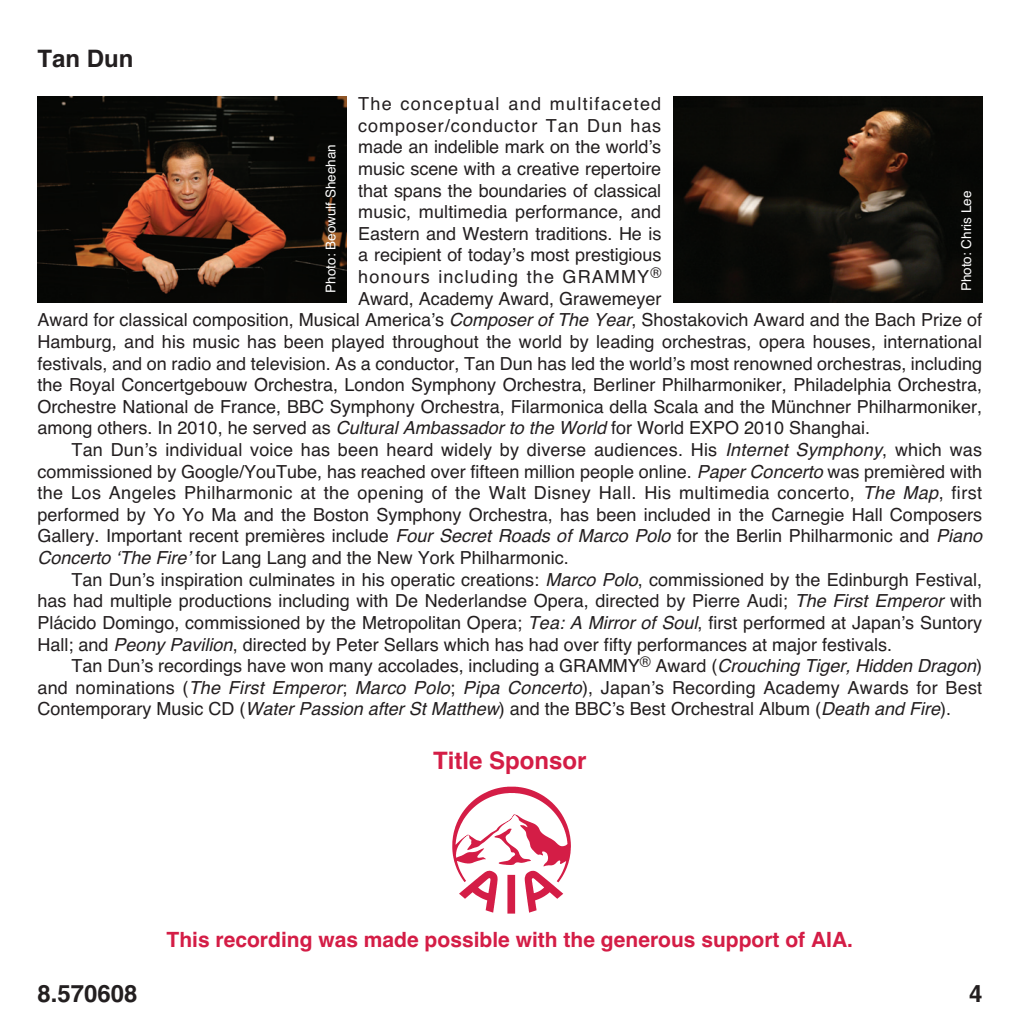
<style>
.page{position:relative;width:1026px;height:1021px;background:#fff}
.page>*{position:absolute;margin:0;border:0;box-sizing:border-box;transform-origin:0 0}
.t1{font:700 24px "Helvetica";color:#231f20}
.t2{font:700 24px "Helvetica";color:#d41d46}
.t3{font:700 21px "Helvetica";color:#d41d46}
.t4{font:18px "Helvetica";color:#231f20}
.t5{font:18px "Helvetica";letter-spacing:.02em;color:#231f20}
.t6{font:18px "Helvetica";letter-spacing:.075em;color:#231f20}
.t7{font:18px "Helvetica";letter-spacing:.05em;color:#231f20}
.t8{font:18px "Helvetica";letter-spacing:.06em;color:#231f20}
.t9{font:13.5px "Helvetica";color:#fff}
.s1{font-style:italic}
</style>
<div class="page">
<svg style="left:452px;top:786px;width:118px;height:127px"></svg>
<img style="left:37px;top:97px;width:309px;height:205px">
<img style="left:673px;top:97px;width:308px;height:205px">
<h1 class="t1" style="left:37px;top:50px;width:97px">Tan Dun</h1>
<p class="t6" style="left:358px;top:97px;width:304px">The conceptual and multifaceted</p>
<p class="t7" style="left:358px;top:119px;width:304px">composer/conductor Tan Dun has</p>
<p class="t4" style="left:358px;top:140px;width:304px">made an indelible mark on the world’s</p>
<p class="t4" style="left:358px;top:162px;width:304px">music scene with a creative repertoire</p>
<p class="t4" style="left:358px;top:183px;width:304px">that spans the boundaries of classical</p>
<p class="t4" style="left:358px;top:205px;width:304px">music, multimedia performance, and</p>
<p class="t4" style="left:358px;top:227px;width:304px">Eastern and Western traditions. He is</p>
<p class="t4" style="left:358px;top:248px;width:304px">a recipient of today’s most prestigious</p>
<p class="t8" style="left:358px;top:270px;width:304px">honours including the GRAMMY<sup>®</sup></p>
<p class="t4" style="left:358px;top:291px;width:304px">Award, Academy Award, Grawemeyer</p>
<p class="t4" style="left:37px;top:313px;width:945px">Award for classical composition, Musical America’s <span class="s1">Composer of The Year</span>, Shostakovich Award and the Bach Prize of</p>
<p class="t4" style="left:37px;top:335px;width:945px">Hamburg, and his music has been played throughout the world by leading orchestras, opera houses, international</p>
<p class="t4" style="left:37px;top:356px;width:945px">festivals, and on radio and television. As a conductor, Tan Dun has led the world’s most renowned orchestras, including</p>
<p class="t4" style="left:37px;top:378px;width:945px">the Royal Concertgebouw Orchestra, London Symphony Orchestra, Berliner Philharmoniker, Philadelphia Orchestra,</p>
<p class="t4" style="left:37px;top:399px;width:945px">Orchestre National de France, BBC Symphony Orchestra, Filarmonica della Scala and the Münchner Philharmoniker,</p>
<p class="t4" style="left:37px;top:421px;width:834px">among others. In 2010, he served as <span class="s1">Cultural Ambassador to the World</span> for World EXPO 2010 Shanghai.</p>
<p class="t4" style="left:71px;top:443px;width:911px">Tan Dun’s individual voice has been heard widely by diverse audiences. His <span class="s1">Internet Symphony</span>, which was</p>
<p class="t4" style="left:37px;top:464px;width:945px">commissioned by Google/YouTube, has reached over fifteen million people online. <span class="s1">Paper Concerto</span> was premièred with</p>
<p class="t5" style="left:37px;top:486px;width:945px">the Los Angeles Philharmonic at the opening of the Walt Disney Hall. His multimedia concerto, <span class="s1">The Map</span>, first</p>
<p class="t4" style="left:37px;top:507px;width:945px">performed by Yo Yo Ma and the Boston Symphony Orchestra, has been included in the Carnegie Hall Composers</p>
<p class="t4" style="left:37px;top:529px;width:945px">Gallery. Important recent premières include <span class="s1">Four Secret Roads of Marco Polo</span> for the Berlin Philharmonic and <span class="s1">Piano</span></p>
<p class="t4" style="left:37px;top:551px;width:533px"><span class="s1">Concerto ‘The Fire’</span> for Lang Lang and the New York Philharmonic.</p>
<p class="t4" style="left:71px;top:572px;width:911px">Tan Dun’s inspiration culminates in his operatic creations: <span class="s1">Marco Polo</span>, commissioned by the Edinburgh Festival,</p>
<p class="t4" style="left:37px;top:594px;width:945px">has had multiple productions including with De Nederlandse Opera, directed by Pierre Audi; <span class="s1">The First Emperor</span> with</p>
<p class="t4" style="left:37px;top:615px;width:945px">Plácido Domingo, commissioned by the Metropolitan Opera; <span class="s1">Tea: A Mirror of Soul</span>, first performed at Japan’s Suntory</p>
<p class="t4" style="left:37px;top:637px;width:856px">Hall; and <span class="s1">Peony Pavilion</span>, directed by Peter Sellars which has had over fifty performances at major festivals.</p>
<p class="t4" style="left:71px;top:659px;width:911px">Tan Dun’s recordings have won many accolades, including a GRAMMY<sup>®</sup> Award (<span class="s1">Crouching Tiger, Hidden Dragon</span>)</p>
<p class="t4" style="left:37px;top:680px;width:946px">and nominations (<span class="s1">The First Emperor</span>; <span class="s1">Marco Polo</span>; <span class="s1">Pipa Concerto</span>), Japan’s Recording Academy Awards for Best</p>
<p class="t4" style="left:37px;top:702px;width:915px">Contemporary Music CD (<span class="s1">Water Passion after St Matthew</span>) and the BBC’s Best Orchestral Album (<span class="s1">Death and Fire</span>).</p>
<h1 class="t2" style="left:433px;top:752px;width:155px">Title Sponsor</h1>
<p class="t9" style="left:326px;top:292px;width:150px;rotate:-90deg">Photo: Beowulf Sheehan</p>
<p class="t9" style="left:961px;top:291px;width:102px;rotate:-90deg">Photo: Chris Lee</p>
<p class="t3" style="left:166px;top:931px;width:688px">This recording was made possible with the generous support of AIA.</p>
<h1 class="t1" style="left:37px;top:983px;width:102px">8.570608</h1>
<h1 class="t1" style="left:969px;top:983px;width:15px">4</h1>
</div>
